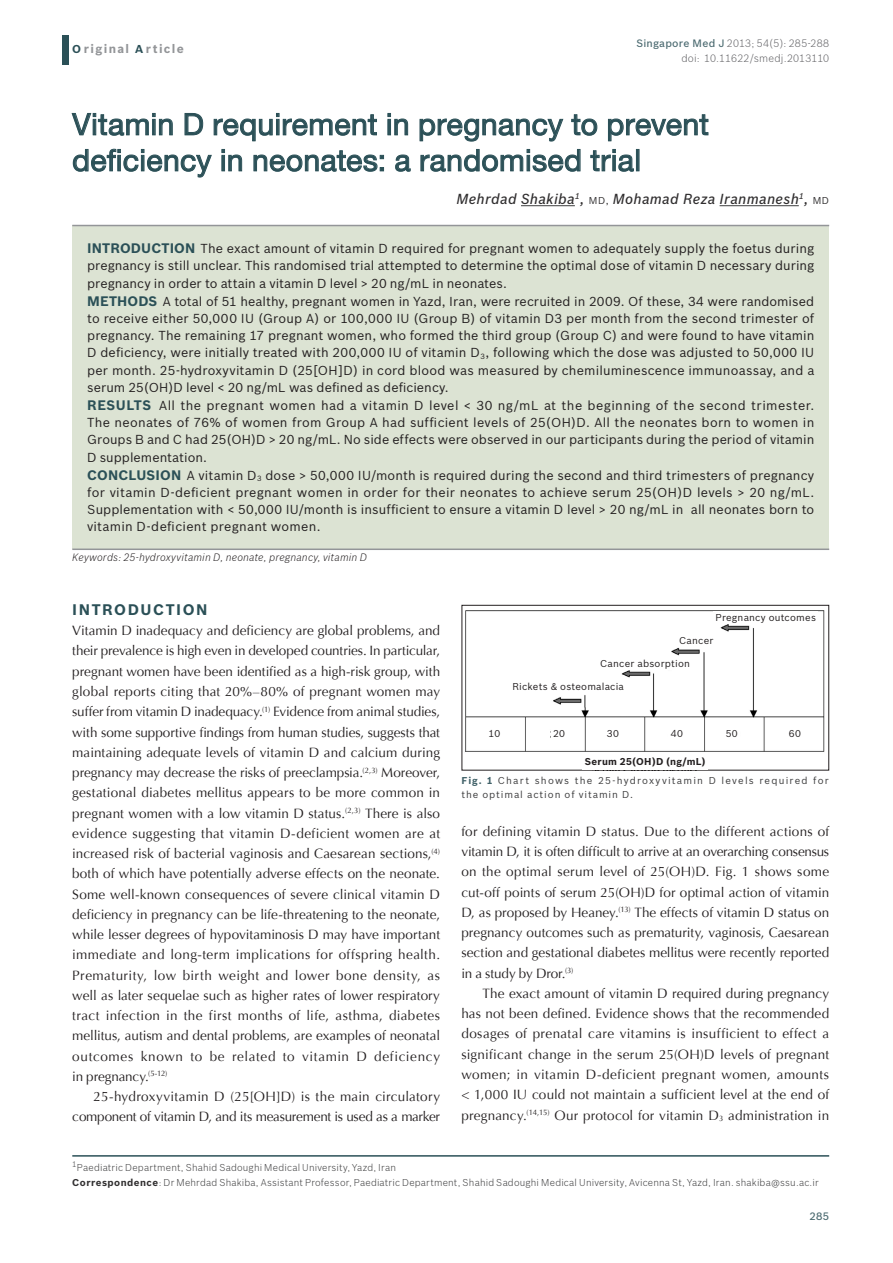
<style>
.page{position:relative;width:893px;height:1263px;background:#fff}
.page>*{position:absolute;margin:0;border:0;box-sizing:border-box;transform-origin:0 0}
.Article_Title{font:30px/36px "Helvetica Neue";letter-spacing:.01em;color:#2b5057}
.ArticleContent{font:700 15px "Bosch Sans";letter-spacing:.1em;color:#2b5057}
.Authors{font:italic 500 14.25px "Bosch Sans";letter-spacing:.02em;color:#312f30}
.ArticleContent-2{font:13.5px/20.2px "Optima";letter-spacing:.005em;color:#231f20;text-align:justify}
.Abstract{font:12.75px/17.2px "Bosch Sans";letter-spacing:.005em;color:#231f20;text-align:justify}
.t1{font:700 12px "Bosch Sans";letter-spacing:.115em;color:#939598}
.ArtFirstPg-Header{font:300 10.5px "Bosch Sans";letter-spacing:.015em;color:#636366}
.keywords_SMJref{font:italic 300 10.5px "Bosch Sans";letter-spacing:.01em;color:#231f20}
.ArtFirstPg-Header-2{font:500 10.5px "Bosch Sans";color:#4b6a70}
.Au_FOOTER{font:300 9.75px "Bosch Sans";letter-spacing:.02em;color:#3e3e3f}
.ArticleContent-3{font:9.75px/14.2px "Bosch Sans";letter-spacing:.12em;color:#3e3e3f}
.inFigText{font:9.75px "Bosch Sans";letter-spacing:.02em;color:#231f20}
.inFigText-2{font:700 9.75px "Bosch Sans";letter-spacing:.03em;color:#231f20}
.Au_FOOTER-2{font:300 7.8px "Bosch Sans";color:#3e3e3f}
.s1{font-size:11.25px;color:#2b5057}
.s2{font-weight:500;color:#4b6a70}
.s3{font-weight:400;font-style:normal;font-size:9.75px}
.s4{font-weight:700;font-size:13.5px;color:#2b5057}
.s5{font-weight:700;color:#406168}
.s6{font-weight:700;color:#312f30}
</style>
<div class="page">
<div style="left:63px;top:35px;width:6px;height:29px;background:#2b5057"></div>
<svg style="left:71px;top:113px;width:102px;height:23px"></svg>
<svg style="left:184px;top:113px;width:19px;height:23px"></svg>
<svg style="left:213px;top:113px;width:164px;height:29px"></svg>
<svg style="left:388px;top:113px;width:20px;height:23px"></svg>
<svg style="left:419px;top:118px;width:145px;height:24px"></svg>
<svg style="left:571px;top:114px;width:27px;height:22px"></svg>
<svg style="left:608px;top:114px;width:101px;height:28px"></svg>
<svg style="left:73px;top:148px;width:139px;height:30px"></svg>
<svg style="left:222px;top:149px;width:20px;height:23px"></svg>
<svg style="left:253px;top:150px;width:131px;height:22px"></svg>
<svg style="left:395px;top:154px;width:16px;height:18px"></svg>
<svg style="left:420px;top:149px;width:161px;height:23px"></svg>
<svg style="left:590px;top:149px;width:44px;height:23px"></svg>
<div style="left:636px;top:149px;width:3px;height:22px;border:1px solid #2b5057"></div>
<hr style="left:521px;top:205px;width:54px;height:1px;background:#3e3e3f">
<hr style="left:720px;top:205px;width:79px;height:1px;background:#3e3e3f">
<hr style="left:72px;top:1155px;width:757px;height:1px;background:#2b5057">
<div style="left:72px;top:225px;width:757px;height:323px;background:#dce3d3"></div>
<hr style="left:72px;top:225px;width:757px;height:1px;background:#939598">
<hr style="left:72px;top:548px;width:757px;height:2px;background:#939598">
<img style="left:465px;top:610px;width:360px;height:142px">
<div style="left:462px;top:605px;width:367px;height:165px;border:1px solid #231f20"></div>
<div style="left:713px;top:611px;width:105px;height:12px;background:#fff"></div>
<div style="left:583px;top:753px;width:125px;height:16px;background:#fff"></div>
<div style="left:598px;top:657px;width:94px;height:12px;background:#fff"></div>
<div style="left:510px;top:680px;width:116px;height:12px;background:#fff"></div>
<div style="left:486px;top:727px;width:16px;height:12px;background:#fff"></div>
<div style="left:551px;top:727px;width:16px;height:12px;background:#fff"></div>
<div style="left:605px;top:727px;width:16px;height:12px;background:#fff"></div>
<div style="left:669px;top:727px;width:16px;height:12px;background:#fff"></div>
<div style="left:723px;top:727px;width:17px;height:12px;background:#fff"></div>
<div style="left:787px;top:727px;width:16px;height:12px;background:#fff"></div>
<div style="left:677px;top:634px;width:38px;height:12px;background:#fff"></div>
<p class="t1" style="left:72px;top:41px;width:113px"><span class="s1">O</span> riginal <span class="s1">A</span>rticle</p>
<p class="ArtFirstPg-Header" style="left:636px;top:36px;width:194px"><span class="s2">Singapore Med J</span> 2013; 54(5): 285-288</p>
<p class="ArtFirstPg-Header" style="left:681px;top:51px;width:149px">doi: 10.11622/smedj.2013110</p>
<p class="Article_Title" style="left:72px;top:106px;width:638px">Vitamin D requirement in pregnancy to prevent deficiency in neonates: a randomised trial</p>
<p class="Authors" style="left:456px;top:189px;width:374px">Mehrdad Shakiba<sup>1</sup>, <span class="s3">MD,</span> Mohamad Reza Iranmanesh<sup>1</sup>, <span class="s3">MD</span></p>
<p class="Abstract" style="left:87px;top:240px;width:729px"><span class="s4">INTRODUCTION</span> The exact amount of vitamin D required for pregnant women to adequately supply the foetus during pregnancy is still unclear. This randomised trial attempted to determine the optimal dose of vitamin D necessary during pregnancy in order to attain a vitamin D level &gt; 20 ng/mL in neonates.</p>
<p class="Abstract" style="left:87px;top:292px;width:729px"><span class="s4">METHODS</span> A total of 51 healthy, pregnant women in Yazd, Iran, were recruited in 2009. Of these, 34 were randomised to receive either 50,000 IU (Group A) or 100,000 IU (Group B) of vitamin D3 per month from the second trimester of pregnancy. The remaining 17 pregnant women, who formed the third group (Group C) and were found to have vitamin D deficiency, were initially treated with 200,000 IU of vitamin D<sub>3</sub>, following which the dose was adjusted to 50,000 IU per month. 25-hydroxyvitamin D (25[OH]D) in cord blood was measured by chemiluminescence immunoassay, and a serum 25(OH)D level &lt; 20 ng/mL was defined as deficiency.</p>
<p class="Abstract" style="left:87px;top:396px;width:729px"><span class="s4">RESULTS</span> All the pregnant women had a vitamin D level &lt; 30 ng/mL at the beginning of the second trimester.<br>The neonates of 76% of women from Group A had sufficient levels of 25(OH)D. All the neonates born to women in Groups B and C had 25(OH)D &gt; 20 ng/mL. No side effects were observed in our participants during the period of vitamin D supplementation.</p>
<p class="Abstract" style="left:87px;top:466px;width:729px"><span class="s4">CONCLUSION</span> A vitamin D<sub>3</sub> dose &gt; 50,000 IU/month is required during the second and third trimesters of pregnancy for vitamin D-deficient pregnant women in order for their neonates to achieve serum 25(OH)D levels &gt; 20 ng/mL.<br>Supplementation with &lt; 50,000 IU/month is insufficient to ensure a vitamin D level &gt; 20 ng/mL in all neonates born to vitamin D-deficient pregnant women.</p>
<p class="keywords_SMJref" style="left:72px;top:551px;width:296px">Keywords: 25-hydroxyvitamin D, neonate, pregnancy, vitamin D</p>
<p class="ArticleContent" style="left:72px;top:600px;width:137px">INTRODUCTION</p>
<p class="ArticleContent-2" style="left:72px;top:621px;width:369px">Vitamin D inadequacy and deficiency are global problems, and their prevalence is high even in developed countries. In particular, pregnant women have been identified as a high-risk group, with global reports citing that 20%–80% of pregnant women may suffer from vitamin D inadequacy.<sup>(1)</sup> Evidence from animal studies, with some supportive findings from human studies, suggests that maintaining adequate levels of vitamin D and calcium during pregnancy may decrease the risks of preeclampsia.<sup>(2,3)</sup> Moreover, gestational diabetes mellitus appears to be more common in pregnant women with a low vitamin D status.<sup>(2,3)</sup> There is also evidence suggesting that vitamin D-deficient women are at increased risk of bacterial vaginosis and Caesarean sections,<sup>(4) </sup>both of which have potentially adverse effects on the neonate.<br>Some well-known consequences of severe clinical vitamin D deficiency in pregnancy can be life-threatening to the neonate, while lesser degrees of hypovitaminosis D may have important immediate and long-term implications for offspring health.<br>Prematurity, low birth weight and lower bone density, as well as later sequelae such as higher rates of lower respiratory tract infection in the first months of life, asthma, diabetes mellitus, autism and dental problems, are examples of neonatal outcomes known to be related to vitamin D deficiency in pregnancy.<sup>(5-12)</sup></p>
<p class="ArticleContent-2" style="left:72px;top:1086px;width:369px;text-align:right">25-hydroxyvitamin D (25[OH]D) is the main circulatory component of vitamin D, and its measurement is used as a marker</p>
<p class="inFigText" style="left:715px;top:612px;width:102px">Pregnancy outcomes</p>
<p class="inFigText" style="left:679px;top:635px;width:36px">Cancer</p>
<p class="inFigText" style="left:600px;top:658px;width:91px">Cancer absorption</p>
<p class="inFigText" style="left:512px;top:681px;width:113px">Rickets &amp; osteomalacia</p>
<p class="inFigText" style="left:489px;top:727px;width:13px">10</p>
<p class="inFigText" style="left:553px;top:727px;width:14px">20</p>
<p class="inFigText" style="left:607px;top:727px;width:14px">30</p>
<p class="inFigText" style="left:671px;top:727px;width:14px">40</p>
<p class="inFigText" style="left:726px;top:727px;width:14px">50</p>
<p class="inFigText" style="left:789px;top:727px;width:14px">60</p>
<p class="inFigText-2" style="left:585px;top:755px;width:122px">Serum 25(OH)D (ng/mL)</p>
<p class="ArticleContent-3" style="left:461px;top:773px;width:369px"><span class="s5">Fig. 1</span> Chart shows the 25-hydroxyvitamin D levels required for the optimal action of vitamin D.</p>
<p class="ArticleContent-2" style="left:461px;top:821px;width:369px">for defining vitamin D status. Due to the different actions of vitamin D, it is often difficult to arrive at an overarching consensus on the optimal serum level of 25(OH)D. Fig. 1 shows some cut-off points of serum 25(OH)D for optimal action of vitamin D, as proposed by Heaney.<sup>(13)</sup> The effects of vitamin D status on pregnancy outcomes such as prematurity, vaginosis, Caesarean section and gestational diabetes mellitus were recently reported in a study by Dror.<sup>(3)</sup></p>
<p class="ArticleContent-2" style="left:461px;top:983px;width:369px;text-indent:21px">The exact amount of vitamin D required during pregnancy has not been defined. Evidence shows that the recommended dosages of prenatal care vitamins is insufficient to effect a significant change in the serum 25(OH)D levels of pregnant women; in vitamin D-deficient pregnant women, amounts &lt; 1,000 IU could not maintain a sufficient level at the end of pregnancy.<sup>(14,15)</sup> Our protocol for vitamin D<sub>3</sub> administration in</p>
<p class="Au_FOOTER-2" style="left:72px;top:1159px;width:6px">1</p>
<p class="Au_FOOTER" style="left:77px;top:1162px;width:321px">Paediatric Department, Shahid Sadoughi Medical University, Yazd, Iran</p>
<p class="Au_FOOTER" style="left:72px;top:1177px;width:748px"><span class="s6">Correspondence</span>: Dr Mehrdad Shakiba, Assistant Professor, Paediatric Department, Shahid Sadoughi Medical University, Avicenna St, Yazd, Iran. shakiba@ssu.ac.ir</p>
<p class="ArtFirstPg-Header-2" style="left:809px;top:1210px;width:21px">285</p>
</div>
